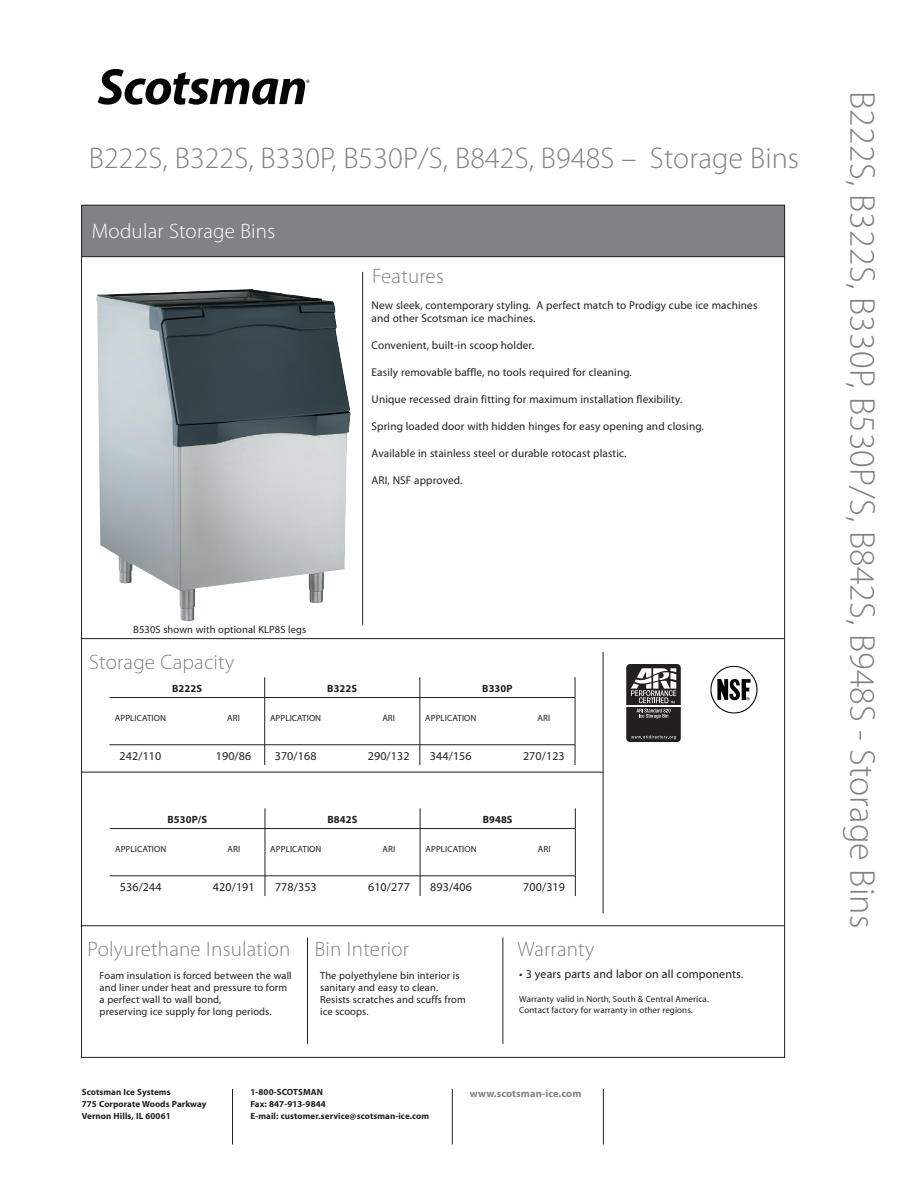
<style>
.page{position:relative;width:918px;height:1188px;background:#fff}
.page>*{position:absolute;margin:0;border:0;box-sizing:border-box;transform-origin:0 0}
.t1{font:italic 700 51.3px "Myriad Pro";letter-spacing:-.015em;color:#050504}
.t2{font:300 36px "Myriad Pro";letter-spacing:.005em;color:#808384}
.t3{font:300 30px "Myriad Pro";letter-spacing:.005em;color:#808384}
.t4{font:300 21px "Myriad Pro";letter-spacing:.01em;color:#808384}
.t5{font:300 21px "Myriad Pro";letter-spacing:.01em;color:#fff}
.t6{font:12px "Myriad Pro";letter-spacing:.01em;color:#231f20}
.t7{font:11.25px "Myriad Pro";letter-spacing:.01em;color:#231f20}
.t8{font:10.5px/12px "Myriad Pro";letter-spacing:.01em;color:#231f20}
.t9{font:700 10.5px "Myriad Pro";letter-spacing:.01em;color:#231f20}
.t10{font:700 10.5px "Myriad Pro";letter-spacing:.01em;color:#808384}
.t11{font:9px "Myriad Pro";letter-spacing:.01em;color:#231f20}
.t12{font:700 9px "Myriad Pro";letter-spacing:.01em;color:#231f20}
.t13{font:700 4.65px "Helvetica";color:#231f20}
</style>
<div class="page">
<div style="left:81px;top:205px;width:704px;height:52px;background:#808384"></div>
<hr style="left:82px;top:925px;width:702px;height:1px;background:#231f20">
<hr style="left:362px;top:272px;width:1px;height:353px;background:#231f20">
<hr style="left:82px;top:638px;width:702px;height:1px;background:#231f20">
<hr style="left:502px;top:938px;width:1px;height:106px;background:#231f20">
<hr style="left:307px;top:938px;width:1px;height:106px;background:#231f20">
<hr style="left:603px;top:652px;width:1px;height:261px;background:#231f20">
<hr style="left:82px;top:772px;width:521px;height:1px;background:#231f20">
<hr style="left:232px;top:1089px;width:1px;height:55px;background:#231f20">
<hr style="left:452px;top:1089px;width:1px;height:55px;background:#231f20">
<hr style="left:603px;top:1089px;width:1px;height:55px;background:#231f20">
<hr style="left:81px;top:256px;width:704px;height:1px;background:#231f20">
<img style="left:710px;top:665px;width:48px;height:49px">
<div style="left:626px;top:663px;width:56px;height:80px;background:#231f20;border-radius:4px"></div>
<div style="left:625px;top:663px;width:57px;height:81px;border:2px solid #fff;border-radius:4px"></div>
<svg style="left:631px;top:668px;width:45px;height:35px"></svg>
<svg style="left:636px;top:709px;width:35px;height:10px"></svg>
<svg style="left:631px;top:735px;width:45px;height:4px"></svg>
<hr style="left:626px;top:705px;width:55px;height:1px;background:#fff">
<img style="left:96px;top:289px;width:255px;height:332px">
<hr style="left:264px;top:698px;width:1px;height:47px;background:#231f20">
<hr style="left:109px;top:697px;width:156px;height:1px;background:#231f20">
<hr style="left:109px;top:744px;width:156px;height:1px;background:#231f20">
<svg style="left:264px;top:745px;width:1px;height:20px"></svg>
<svg style="left:264px;top:677px;width:1px;height:20px"></svg>
<hr style="left:420px;top:698px;width:1px;height:47px;background:#231f20">
<hr style="left:265px;top:697px;width:155px;height:1px;background:#231f20">
<hr style="left:265px;top:744px;width:155px;height:1px;background:#231f20">
<svg style="left:420px;top:745px;width:1px;height:20px"></svg>
<svg style="left:420px;top:677px;width:1px;height:20px"></svg>
<hr style="left:575px;top:698px;width:1px;height:47px;background:#231f20">
<hr style="left:420px;top:697px;width:155px;height:1px;background:#231f20">
<hr style="left:420px;top:744px;width:155px;height:1px;background:#231f20">
<svg style="left:575px;top:745px;width:1px;height:20px"></svg>
<svg style="left:575px;top:677px;width:1px;height:20px"></svg>
<hr style="left:265px;top:829px;width:1px;height:47px;background:#231f20">
<hr style="left:110px;top:828px;width:155px;height:1px;background:#231f20">
<hr style="left:110px;top:876px;width:155px;height:1px;background:#231f20">
<svg style="left:265px;top:877px;width:1px;height:19px"></svg>
<svg style="left:265px;top:808px;width:1px;height:20px"></svg>
<hr style="left:420px;top:829px;width:1px;height:47px;background:#231f20">
<hr style="left:265px;top:828px;width:155px;height:1px;background:#231f20">
<hr style="left:265px;top:876px;width:155px;height:1px;background:#231f20">
<svg style="left:420px;top:877px;width:1px;height:19px"></svg>
<svg style="left:420px;top:808px;width:1px;height:20px"></svg>
<hr style="left:575px;top:829px;width:1px;height:47px;background:#231f20">
<hr style="left:420px;top:828px;width:156px;height:1px;background:#231f20">
<hr style="left:420px;top:876px;width:156px;height:1px;background:#231f20">
<svg style="left:575px;top:876px;width:1px;height:20px"></svg>
<svg style="left:575px;top:808px;width:1px;height:20px"></svg>
<p class="t1" style="left:98px;top:53px;width:211px">Scotsman</p>
<p class="t13" style="left:306px;top:77px;width:5px">®</p>
<p class="t3" style="left:89px;top:142px;width:712px">B222S, B322S, B330P, B530P/S, B842S, B948S – Storage Bins</p>
<p class="t5" style="left:92px;top:219px;width:185px">Modular Storage Bins</p>
<p class="t4" style="left:372px;top:264px;width:73px">Features</p>
<p class="t7" style="left:372px;top:299px;width:387px">New sleek, contemporary styling. A perfect match to Prodigy cube ice machines</p>
<p class="t7" style="left:372px;top:312px;width:165px">and other Scotsman ice machines.</p>
<p class="t7" style="left:372px;top:339px;width:164px">Convenient, built-in scoop holder.</p>
<p class="t7" style="left:372px;top:366px;width:262px">Easily removable baffle, no tools required for cleaning.</p>
<p class="t7" style="left:372px;top:393px;width:312px">Unique recessed drain fitting for maximum installation flexibility.</p>
<p class="t7" style="left:372px;top:420px;width:334px">Spring loaded door with hidden hinges for easy opening and closing.</p>
<p class="t7" style="left:372px;top:447px;width:256px">Available in stainless steel or durable rotocast plastic.</p>
<p class="t7" style="left:372px;top:474px;width:92px">ARI, NSF approved.</p>
<p class="t8" style="left:133px;top:624px;width:175px">B530S shown with optional KLP8S legs</p>
<p class="t4" style="left:89px;top:651px;width:147px">Storage Capacity</p>
<p class="t9" style="left:172px;top:682px;width:31px">B222S</p>
<p class="t9" style="left:327px;top:682px;width:31px">B322S</p>
<p class="t9" style="left:482px;top:682px;width:32px">B330P</p>
<p class="t11" style="left:115px;top:713px;width:53px">APPLICATION</p>
<p class="t11" style="left:227px;top:713px;width:14px">ARI</p>
<p class="t6" style="left:120px;top:749px;width:43px">242/110</p>
<p class="t6" style="left:216px;top:749px;width:37px">190/86</p>
<p class="t11" style="left:270px;top:713px;width:53px">APPLICATION</p>
<p class="t11" style="left:382px;top:713px;width:14px">ARI</p>
<p class="t6" style="left:275px;top:749px;width:43px">370/168</p>
<p class="t6" style="left:368px;top:749px;width:43px">290/132</p>
<p class="t11" style="left:425px;top:713px;width:53px">APPLICATION</p>
<p class="t11" style="left:538px;top:713px;width:14px">ARI</p>
<p class="t6" style="left:430px;top:749px;width:43px">344/156</p>
<p class="t6" style="left:523px;top:749px;width:43px">270/123</p>
<p class="t9" style="left:168px;top:813px;width:41px">B530P/S</p>
<p class="t11" style="left:115px;top:844px;width:53px">APPLICATION</p>
<p class="t11" style="left:228px;top:844px;width:14px">ARI</p>
<p class="t6" style="left:120px;top:880px;width:43px">536/244</p>
<p class="t6" style="left:213px;top:880px;width:43px">420/191</p>
<p class="t9" style="left:328px;top:813px;width:31px">B842S</p>
<p class="t11" style="left:270px;top:844px;width:53px">APPLICATION</p>
<p class="t11" style="left:383px;top:844px;width:14px">ARI</p>
<p class="t6" style="left:275px;top:880px;width:43px">778/353</p>
<p class="t6" style="left:368px;top:880px;width:43px">610/277</p>
<p class="t9" style="left:483px;top:813px;width:31px">B948S</p>
<p class="t11" style="left:426px;top:844px;width:53px">APPLICATION</p>
<p class="t11" style="left:538px;top:844px;width:14px">ARI</p>
<p class="t6" style="left:430px;top:880px;width:43px">893/406</p>
<p class="t6" style="left:523px;top:880px;width:43px">700/319</p>
<p class="t4" style="left:88px;top:937px;width:204px">Polyurethane Insulation</p>
<p class="t4" style="left:315px;top:937px;width:96px">Bin Interior</p>
<p class="t8" style="left:100px;top:969px;width:194px">Foam insulation is forced between the wall and liner under heat and pressure to form a perfect wall to wall bond,</p>
<p class="t8" style="left:100px;top:1005px;width:173px">preserving ice supply for long periods.</p>
<p class="t8" style="left:320px;top:970px;width:141px">The polyethylene bin interior is sanitary and easy to clean.</p>
<p class="t8" style="left:320px;top:994px;width:147px">Resists scratches and scuffs from ice scoops.</p>
<p class="t4" style="left:518px;top:937px;width:78px">Warranty</p>
<p class="t6" style="left:519px;top:968px;width:226px">• 3 years parts and labor on all components.</p>
<p class="t11" style="left:519px;top:995px;width:191px">Warranty valid in North, South &amp; Central America.</p>
<p class="t11" style="left:519px;top:1005px;width:175px">Contact factory for warranty in other regions.</p>
<p class="t12" style="left:82px;top:1087px;width:90px">Scotsman Ice Systems</p>
<p class="t12" style="left:82px;top:1099px;width:126px">775 Corporate Woods Parkway</p>
<p class="t12" style="left:82px;top:1111px;width:91px">Vernon Hills, IL 60061</p>
<p class="t12" style="left:250px;top:1087px;width:74px">1-800-SCOTSMAN</p>
<p class="t12" style="left:250px;top:1099px;width:77px">Fax: 847-913-9844</p>
<p class="t12" style="left:250px;top:1111px;width:180px">E-mail: customer.service@scotsman-ice.com</p>
<p class="t10" style="left:470px;top:1087px;width:113px">www.scotsman-ice.com</p>
<p class="t2" style="left:882px;top:91px;width:839px;rotate:90deg">B222S, B322S, B330P, B530P/S, B842S, B948S - Storage Bins</p>
</div>
